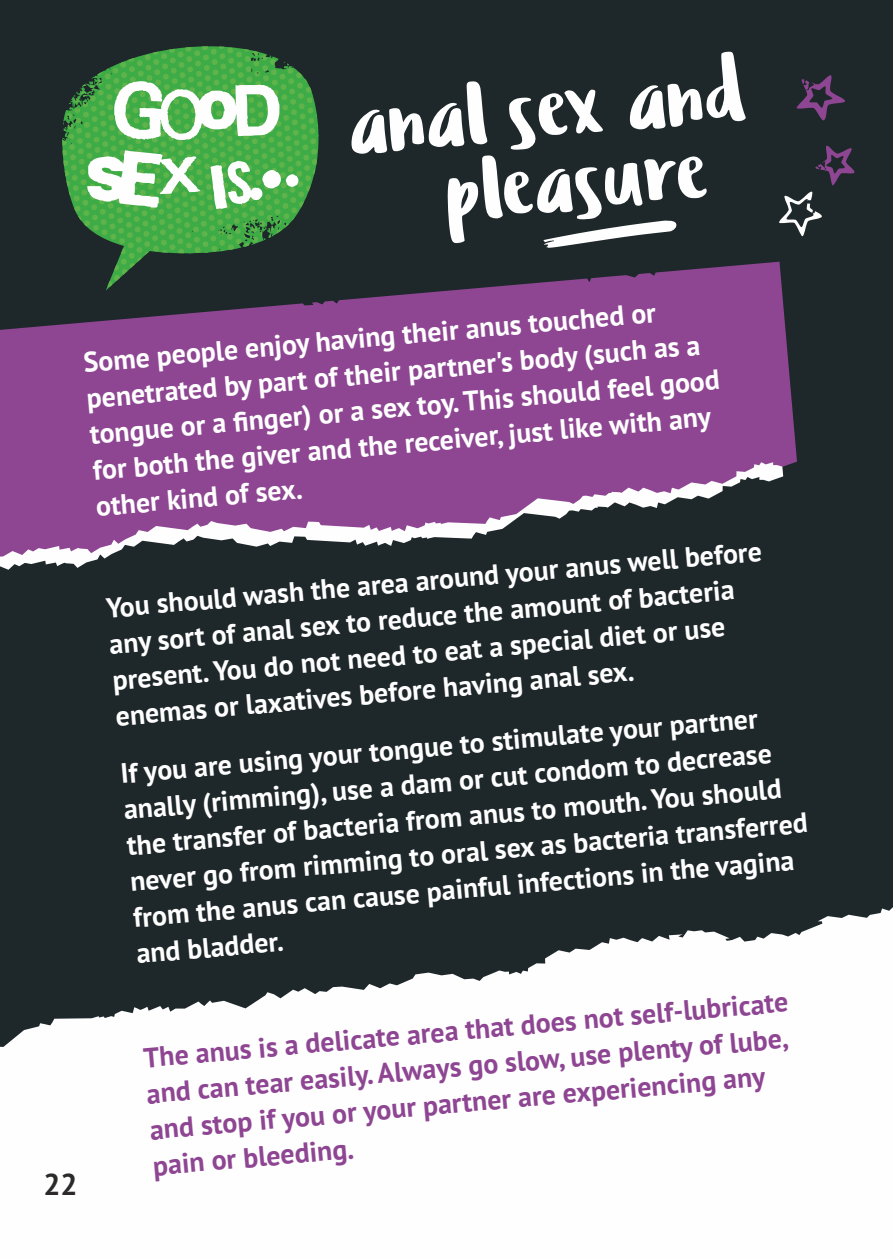
<style>
.page{position:relative;width:893px;height:1259px;background:#1e272a}
.page>*{position:absolute;margin:0;border:0;box-sizing:border-box;transform-origin:0 0}
.t1{font:90px/75px "Ludicrous";color:#fefefe;text-align:center}
.t2{font:700 30px "PT Sans";color:#2b2a29}
.t3{font:700 27.9px/36px "PT Sans";color:#fefefe}
.t4{font:700 27.9px/36px "PT Sans";color:#8e4693}
</style>
<div class="page">
<svg style="left:0;top:907px;width:893px;height:158px;fill:#fefefe"></svg>
<div style="left:0;top:1065px;width:893px;height:194px;background:#fefefe"></div>
<svg style="left:0;top:262px;width:797px;height:297px;fill:#8e4693"></svg>
<svg style="left:543px;top:220px;width:134px;height:28px"></svg>
<svg style="left:815px;top:145px;width:40px;height:40px"></svg>
<svg style="left:796px;top:75px;width:49px;height:46px"></svg>
<svg style="left:779px;top:191px;width:43px;height:45px"></svg>
<svg style="left:62px;top:126px;width:259px;height:165px"></svg>
<svg style="left:62px;top:46px;width:256px;height:241px"></svg>
<svg style="left:87px;top:81px;width:211px;height:128px;background:#87c987"></svg>
<h1 class="t1" style="left:346px;top:89px;width:401px;rotate:-5deg">anal sex and pleasure</h1>
<p class="t3" style="left:82px;top:344px;width:634px;rotate:-5deg">Some people enjoy having their anus touched or penetrated by part of their partner's body (such as a tongue or a fi nger) or a sex toy. This should feel good for both the giver and the receiver, just like with any other kind of sex.</p>
<p class="t3" style="left:105px;top:590px;width:659px;rotate:-5deg">You should wash the area around your anus well before any sort of anal sex to reduce the amount of bacteria present. You do not need to eat a special diet or use enemas or laxatives before having anal sex.</p>
<p class="t3" style="left:119px;top:755px;width:681px;rotate:-5deg">If you are using your tongue to stimulate your partner anally (rimming), use a dam or cut condom to decrease the transfer of bacteria from anus to mouth. You should never go from rimming to oral sex as bacteria transferred from the anus can cause painful infections in the vagina and bladder.</p>
<p class="t2" style="left:43px;top:1164px;width:36px">22</p>
<p class="t4" style="left:142px;top:1039px;width:648px;rotate:-5deg">The anus is a delicate area that does not self-lubricate and can tear easily. Always go slow, use plenty of lube, and stop if you or your partner are experiencing any pain or bleeding.</p>
</div>
